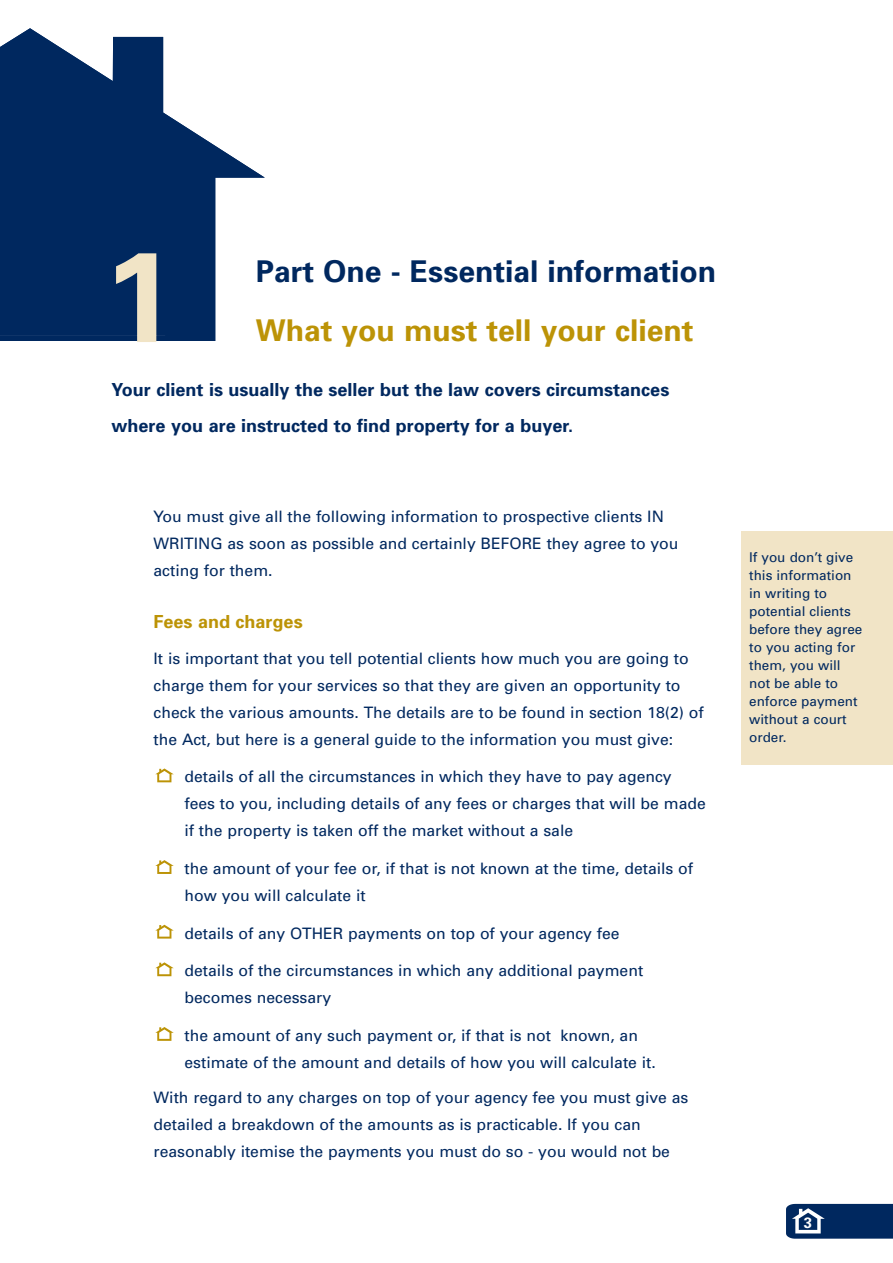
<style>
.page{position:relative;width:893px;height:1263px;background:#fff}
.page>*{position:absolute;margin:0;border:0;box-sizing:border-box;transform-origin:0 0}
.t1{font:700 128.1px "Univers";color:#f1e4c6}
.t2{font:700 30px "Univers";color:#00285f}
.t3{font:700 30px "Univers";color:#bc9306}
.t4{font:700 18px/36px "Univers";color:#00285f}
.t5{font:700 18px "Univers";color:#bc9306}
.t6{font:15.75px/27px "Univers";color:#00285f}
.t7{font:700 15px "Univers";color:#fff}
.t8{font:13.5px/18px "Univers";color:#00285f}
</style>
<div class="page">
<svg style="left:786px;top:1204px;width:106px;height:35px;background:#183c6e"></svg>
<div style="left:740px;top:531px;width:152px;height:234px;background:#f1e4c6"></div>
<svg style="left:155px;top:1027px;width:19px;height:14px"></svg>
<svg style="left:155px;top:962px;width:19px;height:14px"></svg>
<svg style="left:155px;top:925px;width:19px;height:14px"></svg>
<svg style="left:155px;top:860px;width:19px;height:14px"></svg>
<svg style="left:155px;top:768px;width:19px;height:14px"></svg>
<svg style="left:0;top:28px;width:265px;height:312px"></svg>
<div style="left:0;top:80px;width:175px;height:255px;background:#00285f"></div>
<h1 class="t1" style="left:104px;top:250px;width:73px">1</h1>
<h2 class="t2" style="left:256px;top:260px;width:462px">Part One - Essential information</h2>
<h2 class="t3" style="left:256px;top:319px;width:439px">What you must tell your client</h2>
<p class="t4" style="left:112px;top:373px;width:559px">Your client is usually the seller but the law covers circumstances where you are instructed to find property for a buyer.</p>
<p class="t6" style="left:153px;top:504px;width:526px">You must give all the following information to prospective clients IN<br>WRITING as soon as possible and certainly BEFORE they agree to you acting for them.</p>
<p class="t5" style="left:153px;top:615px;width:151px">Fees and charges</p>
<p class="t6" style="left:153px;top:646px;width:551px">It is important that you tell potential clients how much you are going to charge them for your services so that they are given an opportunity to check the various amounts. The details are to be found in section 18(2) of the Act, but here is a general guide to the information you must give:</p>
<p class="t6" style="left:184px;top:765px;width:523px">details of all the circumstances in which they have to pay agency fees to you, including details of any fees or charges that will be made if the property is taken off the market without a sale</p>
<p class="t6" style="left:184px;top:856px;width:510px">the amount of your fee or, if that is not known at the time, details of how you will calculate it</p>
<p class="t6" style="left:184px;top:921px;width:436px">details of any OTHER payments on top of your agency fee</p>
<p class="t6" style="left:184px;top:958px;width:460px">details of the circumstances in which any additional payment becomes necessary</p>
<p class="t6" style="left:184px;top:1023px;width:473px">the amount of any such payment or, if that is not known, an estimate of the amount and details of how you will calculate it.</p>
<p class="t6" style="left:153px;top:1086px;width:536px">With regard to any charges on top of your agency fee you must give as detailed a breakdown of the amounts as is practicable. If you can reasonably itemise the payments you must do so - you would not be</p>
<p class="t8" style="left:749px;top:549px;width:115px">If you don’t give this information in writing to potential clients before they agree to you acting for them, you will not be able to enforce payment without a court order.</p>
<p class="t7" style="left:803px;top:1218px;width:10px">3</p>
</div>
